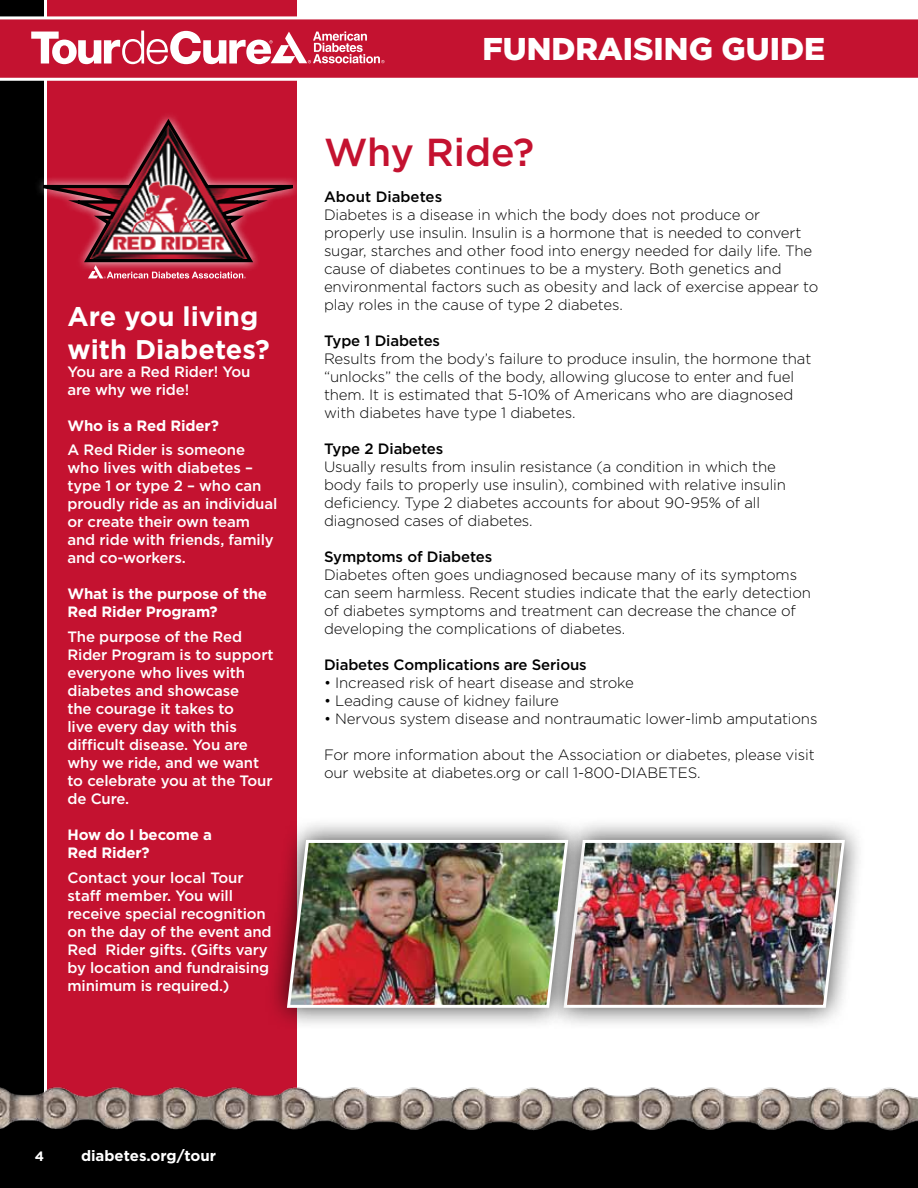
<style>
.page{position:relative;width:918px;height:1188px;background:#fff}
.page>*{position:absolute;margin:0;border:0;box-sizing:border-box;transform-origin:0 0}
.t1{font:500 39px "Gotham";color:#c41230}
.t2{font:900 31.5px "Gotham";color:#fff}
.t3{font:700 27px/32.4px "Gotham";color:#fff}
.t4{font:300 15px/18px "Gotham";letter-spacing:-.01em;color:#000}
.t5{font:500 15px/18px "Gotham";letter-spacing:-.01em;color:#fff}
.t6{font:700 15px/18px "Gotham";letter-spacing:-.01em;color:#fff}
.t7{font:500 15px "Gotham";letter-spacing:-.01em;color:#000}
.t8{font:700 13.5px "Gotham";color:#fff}
</style>
<div class="page">
<div style="left:48px;top:0;width:249px;height:1110px;background:#c41230"></div>
<div style="left:0;top:0;width:43px;height:1188px;background:#000"></div>
<div style="left:0;top:1115px;width:918px;height:73px;background:#000"></div>
<img style="left:0;top:1066px;width:918px;height:65px">
<svg style="left:0;top:15px;width:918px;height:67px"></svg>
<svg style="left:31px;top:31px;width:353px;height:33px"></svg>
<div style="left:34px;top:111px;width:268px;height:161px;background:#fff;opacity:.83"></div>
<svg style="left:34px;top:116px;width:268px;height:148px"></svg>
<svg style="left:44px;top:122px;width:249px;height:156px"></svg>
<div style="left:542px;top:817px;width:325px;height:214px;background:#000;opacity:.75"></div>
<img style="left:590px;top:838px;width:257px;height:171px">
<div style="left:265px;top:817px;width:325px;height:214px;background:#000;opacity:.75"></div>
<img style="left:285px;top:838px;width:285px;height:171px">
<h3 class="t3" style="left:68px;top:300px;width:204px">Are you living with Diabetes?</h3>
<p class="t5" style="left:68px;top:362px;width:184px">You are a Red Rider! You are why we ride!</p>
<p class="t6" style="left:68px;top:416px;width:153px">Who is a Red Rider?</p>
<p class="t5" style="left:68px;top:441px;width:211px">A Red Rider is someone who lives with diabetes – type 1 or type 2 – who can proudly ride as an individual or create their own team and ride with friends, family and co-workers.</p>
<p class="t6" style="left:68px;top:585px;width:201px">What is the purpose of the<br>Red Rider Program?</p>
<p class="t5" style="left:68px;top:628px;width:208px">The purpose of the Red<br>Rider Program is to support everyone who lives with diabetes and showcase<br>the courage it takes to<br>live every day with this difficult disease. You are why we ride, and we want to celebrate you at the Tour de Cure.</p>
<p class="t6" style="left:68px;top:826px;width:146px">How do I become a<br>Red Rider?</p>
<p class="t5" style="left:68px;top:868px;width:206px">Contact your local Tour staff member. You will receive special recognition on the day of the event and<br>Red Rider gifts. (Gifts vary by location and fundraising minimum is required.)</p>
<h2 class="t2" style="left:482px;top:27px;width:344px">FUNDRAISING GUIDE</h2>
<h1 class="t1" style="left:324px;top:127px;width:212px">Why Ride?</h1>
<p class="t7" style="left:324px;top:187px;width:120px">About Diabetes</p>
<p class="t4" style="left:324px;top:205px;width:496px">Diabetes is a disease in which the body does not produce or properly use insulin. Insulin is a hormone that is needed to convert sugar, starches and other food into energy needed for daily life. The cause of diabetes continues to be a mystery. Both genetics and environmental factors such as obesity and lack of exercise appear to play roles in the cause of type 2 diabetes.</p>
<p class="t7" style="left:324px;top:331px;width:118px">Type 1 Diabetes</p>
<p class="t4" style="left:324px;top:349px;width:489px">Results from the body’s failure to produce insulin, the hormone that “unlocks” the cells of the body, allowing glucose to enter and fuel them. It is estimated that 5-10% of Americans who are diagnosed with diabetes have type 1 diabetes.</p>
<p class="t7" style="left:324px;top:439px;width:121px">Type 2 Diabetes</p>
<p class="t4" style="left:324px;top:457px;width:464px">Usually results from insulin resistance (a condition in which the body fails to properly use insulin), combined with relative insulin deficiency. Type 2 diabetes accounts for about 90-95% of all diagnosed cases of diabetes.</p>
<p class="t7" style="left:324px;top:547px;width:170px">Symptoms of Diabetes</p>
<p class="t4" style="left:324px;top:565px;width:489px">Diabetes often goes undiagnosed because many of its symptoms can seem harmless. Recent studies indicate that the early detection of diabetes symptoms and treatment can decrease the chance of developing the complications of diabetes.</p>
<p class="t7" style="left:324px;top:655px;width:264px">Diabetes Complications are Serious</p>
<p class="t4" style="left:324px;top:673px;width:311px">• Increased risk of heart disease and stroke</p>
<p class="t4" style="left:324px;top:691px;width:236px">• Leading cause of kidney failure</p>
<p class="t4" style="left:324px;top:709px;width:495px">• Nervous system disease and nontraumatic lower-limb amputations</p>
<p class="t4" style="left:324px;top:745px;width:492px">For more information about the Association or diabetes, please visit our website at diabetes.org or call 1-800-DIABETES.</p>
<p class="t8" style="left:35px;top:1147px;width:11px">4</p>
<p class="t6" style="left:81px;top:1146px;width:136px">diabetes.org/tour</p>
</div>
